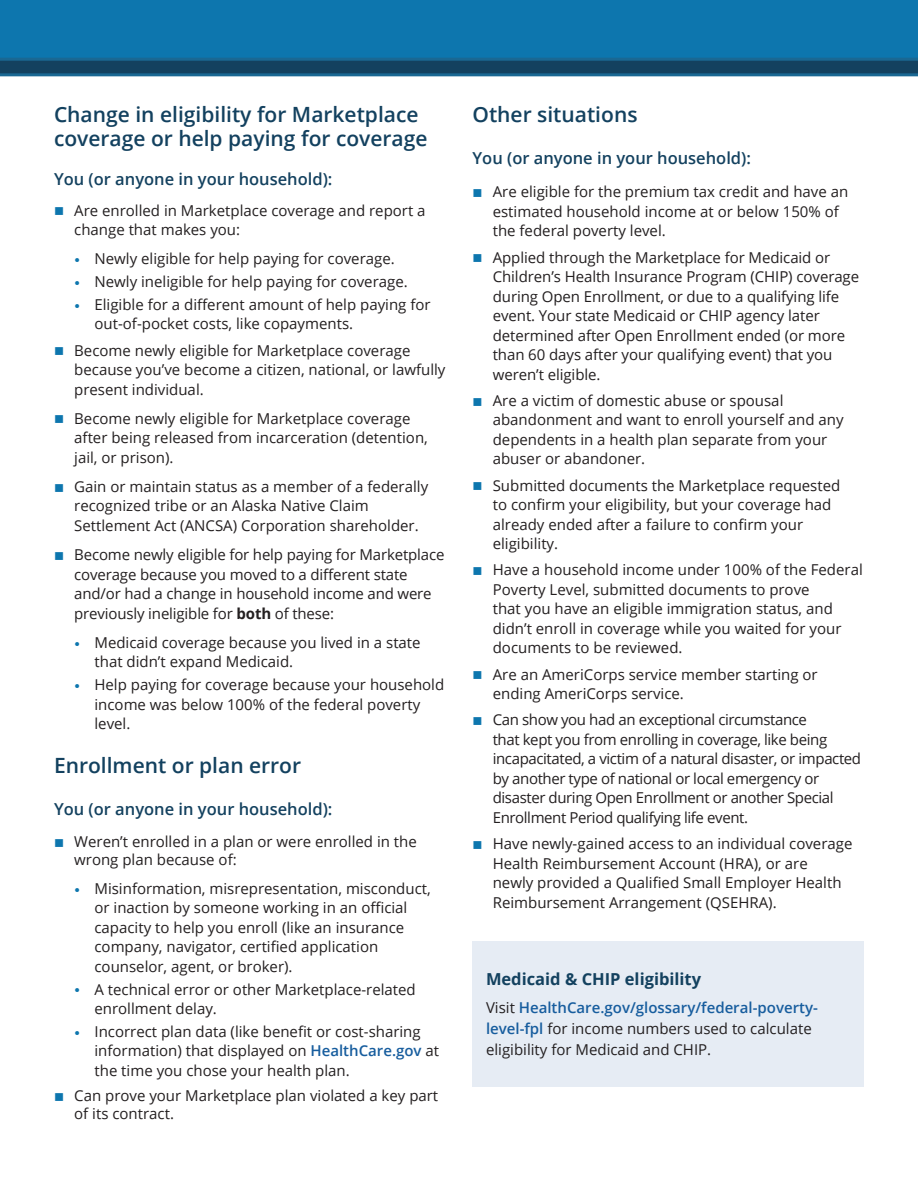
<style>
.page{position:relative;width:918px;height:1188px;background:#fff}
.page>*{position:absolute;margin:0;border:0;box-sizing:border-box;transform-origin:0 0}
.t1{font:600 21px/24px "Open Sans";color:#13415f}
.t2{font:600 16.5px "Open Sans";color:#13415f}
.t3{font:700 16.5px "Open Sans";color:#13415f}
.t4{font:15px/19.5px "Open Sans";color:#231f20}
.t5{font:15px/19.5px "Open Sans";letter-spacing:-.025em;color:#231f20}
.s1{color:#0d76ae}
.s2{font-weight:700}
.s3{font-weight:600;color:#175d9e}
</style>
<div class="page">
<div style="left:0;top:0;width:918px;height:70px;background:#0d76ae"></div>
<svg style="left:0;top:58px;width:918px;height:18px;background:#154c6e"></svg>
<div style="left:472px;top:941px;width:392px;height:146px;background:#e6ecf4"></div>
<h3 class="t1" style="left:54px;top:102px;width:375px">Change in eligibility for Marketplace coverage or help paying for coverage</h3>
<h4 class="t2" style="left:54px;top:168px;width:280px">You (or anyone in your household):</h4>
<p class="t4" style="left:74px;top:200px;width:353px;text-indent:-20px"><span class="s1">■</span> Are enrolled in Marketplace coverage and report a change that makes you:</p>
<p class="t4" style="left:74px;top:249px;width:322px"><span class="s1">•</span> Newly eligible for help paying for coverage.</p>
<p class="t4" style="left:74px;top:271px;width:335px"><span class="s1">•</span> Newly ineligible for help paying for coverage.</p>
<p class="t4" style="left:94px;top:294px;width:338px;text-indent:-20px"><span class="s1">•</span> Eligible for a different amount of help paying for out-of-pocket costs, like copayments.</p>
<p class="t4" style="left:74px;top:340px;width:373px;text-indent:-20px"><span class="s1">■</span> Become newly eligible for Marketplace coverage because you’ve become a citizen, national, or lawfully present individual.</p>
<p class="t4" style="left:74px;top:408px;width:355px;text-indent:-20px"><span class="s1">■</span> Become newly eligible for Marketplace coverage after being released from incarceration (detention, jail, or prison).</p>
<p class="t4" style="left:74px;top:476px;width:356px;text-indent:-20px"><span class="s1">■</span> Gain or maintain status as a member of a federally recognized tribe or an Alaska Native Claim<br>Settlement Act (ANCSA) Corporation shareholder.</p>
<p class="t4" style="left:74px;top:545px;width:372px;text-indent:-20px"><span class="s1">■</span> Become newly eligible for help paying for Marketplace coverage because you moved to a different state and/or had a change in household income and were previously ineligible for <span class="s2">both</span> of these:</p>
<p class="t4" style="left:94px;top:632px;width:328px;text-indent:-20px"><span class="s1">•</span> Medicaid coverage because you lived in a state that didn’t expand Medicaid.</p>
<p class="t4" style="left:94px;top:675px;width:351px;text-indent:-20px"><span class="s1">•</span> Help paying for coverage because your household income was below 100% of the federal poverty level.</p>
<h3 class="t1" style="left:54px;top:753px;width:249px">Enrollment or plan error</h3>
<h4 class="t2" style="left:54px;top:798px;width:280px">You (or anyone in your household):</h4>
<p class="t4" style="left:74px;top:832px;width:344px;line-height:18px;text-indent:-20px"><span class="s1">■</span> Weren’t enrolled in a plan or were enrolled in the wrong plan because of:</p>
<p class="t4" style="left:94px;top:878px;width:338px;text-indent:-20px"><span class="s1">•</span> Misinformation, misrepresentation, misconduct, or inaction by someone working in an official capacity to help you enroll (like an insurance company, navigator, certified application counselor, agent, or broker).</p>
<p class="t4" style="left:94px;top:979px;width:323px;text-indent:-20px"><span class="s1">•</span> A technical error or other Marketplace-related enrollment delay.</p>
<p class="t4" style="left:94px;top:1021px;width:346px;text-indent:-20px"><span class="s1">•</span> Incorrect plan data (like benefit or cost-sharing information) that displayed on <span class="s3">HealthCare.gov</span> at the time you chose your health plan.</p>
<p class="t4" style="left:74px;top:1086px;width:366px;line-height:18px;text-indent:-20px"><span class="s1">■</span> Can prove your Marketplace plan violated a key part of its contract.</p>
<h3 class="t1" style="left:472px;top:102px;width:167px">Other situations</h3>
<h4 class="t2" style="left:472px;top:147px;width:280px">You (or anyone in your household):</h4>
<p class="t4" style="left:493px;top:182px;width:357px;text-indent:-20px"><span class="s1">■</span> Are eligible for the premium tax credit and have an estimated household income at or below 150% of the federal poverty level.</p>
<p class="t4" style="left:493px;top:247px;width:368px;text-indent:-20px"><span class="s1">■</span> Applied through the Marketplace for Medicaid or Children’s Health Insurance Program (CHIP) coverage during Open Enrollment, or due to a qualifying life event. Your state Medicaid or CHIP agency later determined after Open Enrollment ended (or more than 60 days after your qualifying event) that you weren’t eligible.</p>
<p class="t4" style="left:493px;top:390px;width:352px;text-indent:-20px"><span class="s1">■</span> Are a victim of domestic abuse or spousal abandonment and want to enroll yourself and any dependents in a health plan separate from your abuser or abandoner.</p>
<p class="t4" style="left:493px;top:475px;width:349px;text-indent:-20px"><span class="s1">■</span> Submitted documents the Marketplace requested to confirm your eligibility, but your coverage had already ended after a failure to confirm your eligibility.</p>
<p class="t4" style="left:493px;top:560px;width:372px;text-indent:-20px"><span class="s1">■</span> Have a household income under 100% of the Federal Poverty Level, submitted documents to prove<br>that you have an eligible immigration status, and didn’t enroll in coverage while you waited for your documents to be reviewed.</p>
<p class="t4" style="left:493px;top:664px;width:326px;text-indent:-20px"><span class="s1">■</span> Are an AmeriCorps service member starting or ending AmeriCorps service.</p>
<p class="t5" style="left:493px;top:710px;width:370px;text-indent:-20px"><span class="s1">■</span> Can show you had an exceptional circumstance<br>that kept you from enrolling in coverage, like being incapacitated, a victim of a natural disaster, or impacted by another type of national or local emergency or disaster during Open Enrollment or another Special Enrollment Period qualifying life event.</p>
<p class="t4" style="left:493px;top:833px;width:361px;text-indent:-20px"><span class="s1">■</span> Have newly-gained access to an individual coverage Health Reimbursement Account (HRA), or are<br>newly provided a Qualified Small Employer Health Reimbursement Arrangement (QSEHRA).</p>
<p class="t3" style="left:486px;top:968px;width:217px">Medicaid &amp; CHIP eligibility</p>
<p class="t4" style="left:486px;top:997px;width:333px;line-height:21px">Visit <span class="s3">HealthCare.gov/glossary/federal-poverty&shy;level-fpl</span> for income numbers used to calculate eligibility for Medicaid and CHIP.</p>
</div>
